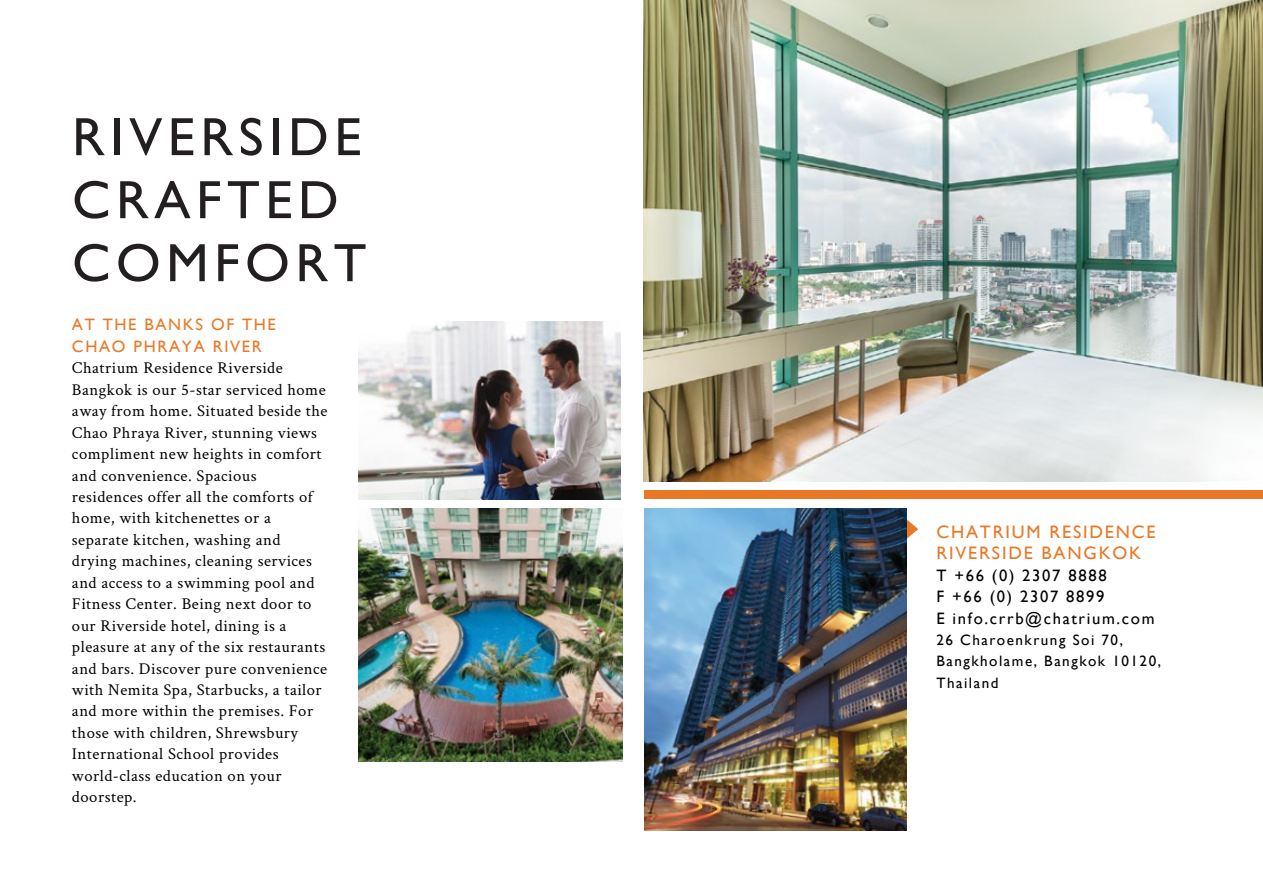
<style>
.page{position:relative;width:1263px;height:893px;background:#fff}
.page>*{position:absolute;margin:0;border:0;box-sizing:border-box;transform-origin:0 0}
.t1{font:54.15px/63px "Gill Sans";letter-spacing:.1em;color:#231f20}
.t2{font:18px/21.5px "Gill Sans";letter-spacing:.1em;color:#e97826}
.t3{font:16.5px/21.5px "Crimson Text";letter-spacing:.03em;color:#010101}
.t4{font:16.5px/21.5px "Gill Sans";letter-spacing:.1em;color:#010101}
.t5{font:16.5px/21.5px "Gill Sans";letter-spacing:.1em;color:#e97826}
.t6{font:15px/21.5px "Gill Sans";letter-spacing:.1em;color:#010101}
</style>
<div class="page">
<img style="left:358px;top:322px;width:263px;height:177px">
<div style="left:644px;top:490px;width:619px;height:9px;background:#e97826"></div>
<svg style="left:907px;top:519px;width:11px;height:20px"></svg>
<img style="left:644px;top:508px;width:263px;height:322px">
<img style="left:358px;top:508px;width:264px;height:254px">
<img style="left:643px;top:0;width:620px;height:481px">
<h1 class="t1" style="left:72px;top:105px;width:296px">RIVERSIDE<br>CRAFTED<br>COMFORT</h1>
<p class="t5" style="left:72px;top:314px;width:205px">AT THE BANKS OF THE<br>CHAO PHRAYA RIVER</p>
<p class="t3" style="left:72px;top:357px;width:257px">Chatrium Residence Riverside<br>Bangkok is our 5-star serviced home away from home. Situated beside the<br>Chao Phraya River, stunning views compliment new heights in comfort and convenience. Spacious residences offer all the comforts of home, with kitchenettes or a separate kitchen, washing and drying machines, cleaning services and access to a swimming pool and<br>Fitness Center. Being next door to our Riverside hotel, dining is a pleasure at any of the six restaurants and bars. Discover pure convenience with Nemita Spa, Starbucks, a tailor and more within the premises. For those with children, Shrewsbury<br>International School provides world-class education on your doorstep.</p>
<p class="t2" style="left:936px;top:521px;width:221px">CHATRIUM RESIDENCE<br>RIVERSIDE BANGKOK</p>
<p class="t4" style="left:936px;top:564px;width:220px">T +66 (0) 2307 8888<br>F +66 (0) 2307 8899<br>E info.crrb@chatrium.com</p>
<p class="t6" style="left:936px;top:629px;width:226px">26 Charoenkrung Soi 70,<br>Bangkholame, Bangkok 10120,<br>Thailand</p>
</div>
